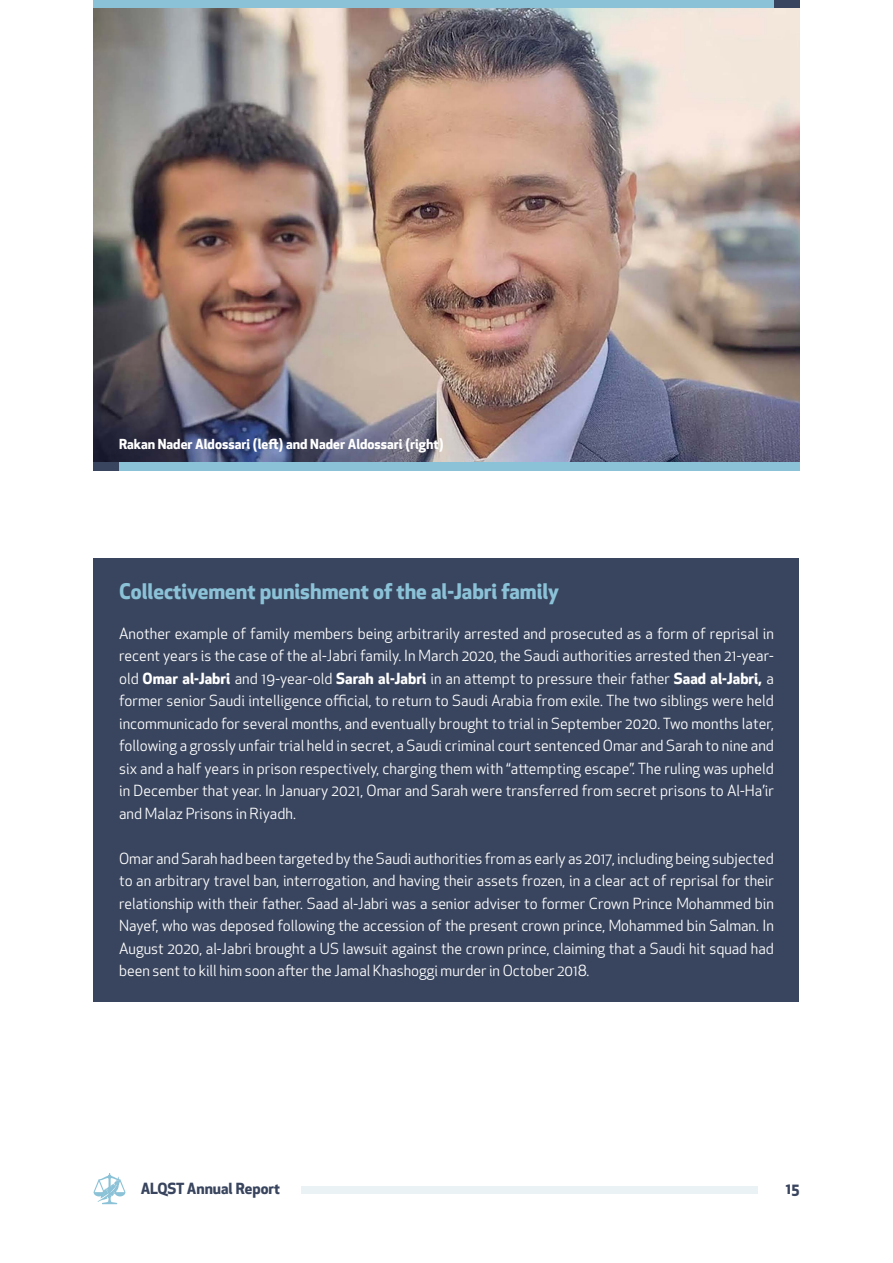
<style>
.page{position:relative;width:893px;height:1263px;background:#fff}
.page>*{position:absolute;margin:0;border:0;box-sizing:border-box;transform-origin:0 0}
.t1{font:700 21px "Apex New";color:#8bc2d7}
.t2{font:15px/22.5px "Apex New";color:#fff;text-align:justify}
.t3{font:700 15px "Apex New";color:#39455e}
.t4{font:700 13.5px "Apex New";color:#fff}
.s1{font-weight:700}
</style>
<div class="page">
<svg style="left:94px;top:1173px;width:31px;height:31px"></svg>
<div style="left:94px;top:0;width:680px;height:9px;background:#8bc2d7"></div>
<div style="left:774px;top:0;width:25px;height:9px;background:#39455e"></div>
<div style="left:301px;top:1187px;width:456px;height:7px;background:#ebf2f6"></div>
<div style="left:94px;top:558px;width:705px;height:444px;background:#39455e"></div>
<img style="left:94px;top:9px;width:705px;height:453px">
<div style="left:119px;top:462px;width:680px;height:9px;background:#8bc2d7"></div>
<div style="left:94px;top:462px;width:25px;height:9px;background:#39455e"></div>
<p class="t4" style="left:119px;top:435px;width:326px">Rakan Nader Aldossari (left) and Nader Aldossari (right)</p>
<h1 class="t1" style="left:119px;top:576px;width:442px">Collectivement punishment of the al-Jabri family</h1>
<p class="t2" style="left:119px;top:622px;width:656px">Another example of family members being arbitrarily arrested and prosecuted as a form of reprisal in recent years is the case of the al-Jabri family. In March 2020, the Saudi authorities arrested then 21-year&shy;old <span class="s1">Omar al-Jabri</span> and 19-year-old <span class="s1">Sarah al-Jabri</span> in an attempt to pressure their father <span class="s1">Saad al-Jabri,</span> a former senior Saudi intelligence official, to return to Saudi Arabia from exile. The two siblings were held incommunicado for several months, and eventually brought to trial in September 2020. Two months later, following a grossly unfair trial held in secret, a Saudi criminal court sentenced Omar and Sarah to nine and six and a half years in prison respectively, charging them with “attempting escape”. The ruling was upheld in December that year. In January 2021, Omar and Sarah were transferred from secret prisons to Al-Ha’ir and Malaz Prisons in Riyadh.</p>
<p class="t2" style="left:119px;top:847px;width:656px">Omar and Sarah had been targeted by the Saudi authorities from as early as 2017, including being subjected to an arbitrary travel ban, interrogation, and having their assets frozen, in a clear act of reprisal for their relationship with their father. Saad al-Jabri was a senior adviser to former Crown Prince Mohammed bin Nayef, who was deposed following the accession of the present crown prince, Mohammed bin Salman. In August 2020, al-Jabri brought a US lawsuit against the crown prince, claiming that a Saudi hit squad had been sent to kill him soon after the Jamal Khashoggi murder in October 2018.</p>
<p class="t3" style="left:141px;top:1178px;width:141px">ALQST Annual Report</p>
<p class="t3" style="left:786px;top:1178px;width:15px">15</p>
</div>
